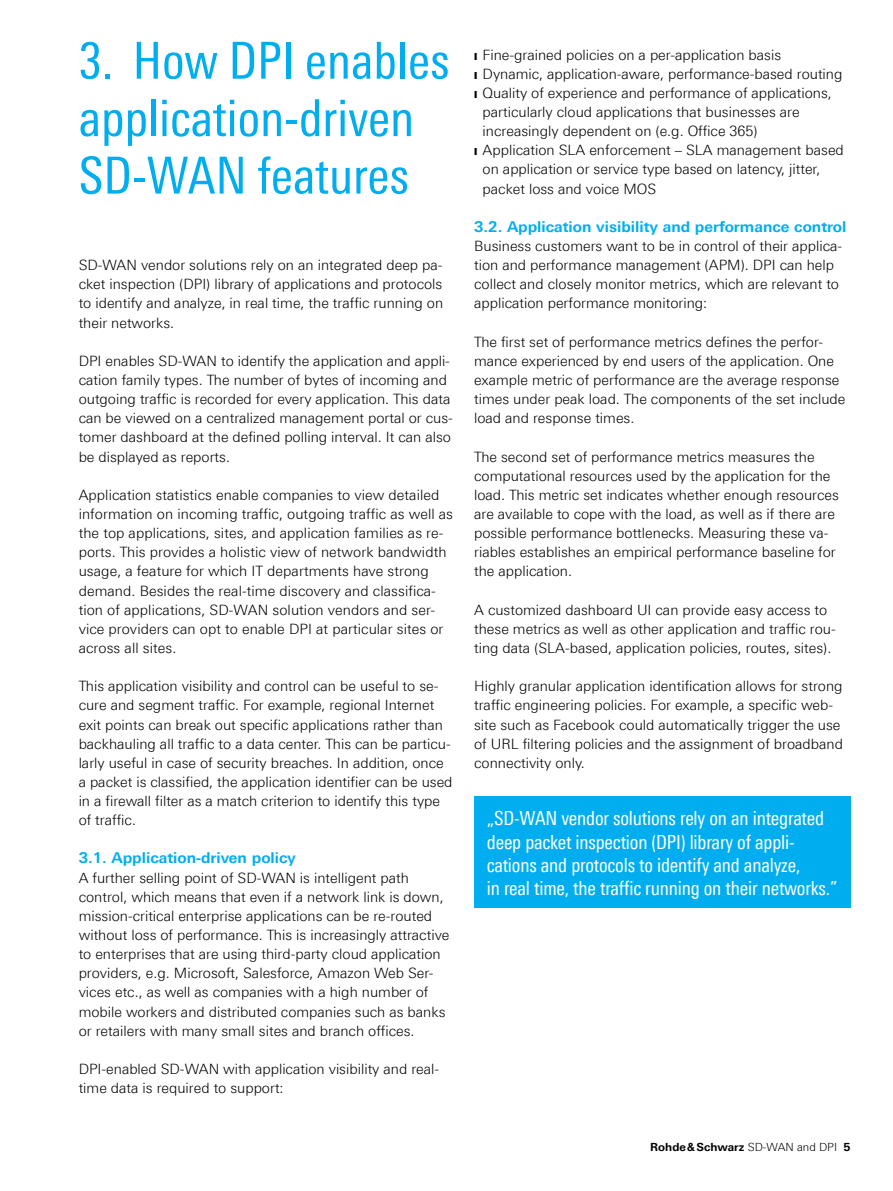
<style>
.page{position:relative;width:893px;height:1191px;background:#fff}
.page>*{position:absolute;margin:0;border:0;box-sizing:border-box;transform-origin:0 0}
.t1{font:51px/57.4px "Linotype Univers 420 Cn";color:#00aeef}
.t2{font:19.5px/23.4px "Linotype Univers 420 Cn";letter-spacing:-.01em;color:#fff}
.t3{font:700 15px "Linotype Univers 630";color:#00aeef}
.t4{font:300 14.25px/19.2px "Linotype Univers 330";color:#000}
.t5{font:700 11.25px "Linotype Univers 630";color:#000}
.s1{font-family:"Linotype Univers 330";font-weight:300}
</style>
<div class="page">
<div style="left:474px;top:796px;width:376px;height:112px;background:#00aeef"></div>
<h1 class="t1" style="left:79px;top:32px;width:372px">3. How DPI enables application-driven<br>SD-WAN features</h1>
<p class="t4" style="left:79px;top:255px;width:366px;text-align:justify">SD-WAN vendor solutions rely on an integrated deep pa&shy;cket inspection (DPI) library of applications and protocols to identify and analyze, in real time, the traffic running on their networks.</p>
<p class="t4" style="left:79px;top:351px;width:376px">DPI enables SD-WAN to identify the application and appli&shy;cation family types. The number of bytes of incoming and outgoing traffic is recorded for every application. This data can be viewed on a centralized management portal or cus&shy;tomer dashboard at the defined polling interval. It can also be displayed as reports.</p>
<p class="t4" style="left:79px;top:485px;width:376px">Application statistics enable companies to view detailed information on incoming traffic, outgoing traffic as well as the top applications, sites, and application families as re&shy;ports. This provides a holistic view of network bandwidth usage, a feature for which IT departments have strong demand. Besides the real-time discovery and classifica&shy;tion of applications, SD-WAN solution vendors and ser&shy;vice providers can opt to enable DPI at particular sites or across all sites.</p>
<p class="t4" style="left:79px;top:676px;width:375px">This application visibility and control can be useful to se&shy;cure and segment traffic. For example, regional Internet exit points can break out specific applications rather than backhauling all traffic to a data center. This can be particu&shy;larly useful in case of security breaches. In addition, once a packet is classified, the application identifier can be used in a firewall filter as a match criterion to identify this type of traffic.</p>
<p class="t3" style="left:79px;top:849px;width:219px">3.1. Application-driven policy</p>
<p class="t4" style="left:79px;top:867px;width:372px">A further selling point of SD-WAN is intelligent path control, which means that even if a network link is down, mission-critical enterprise applications can be re-routed without loss of performance. This is increasingly attractive to enterprises that are using third-party cloud application providers, e.g. Microsoft, Salesforce, Amazon Web Ser&shy;vices etc., as well as companies with a high number of mobile workers and distributed companies such as banks or retailers with many small sites and branch offices.</p>
<p class="t4" style="left:79px;top:1059px;width:362px">DPI-enabled SD-WAN with application visibility and real&shy;time data is required to support:</p>
<p class="t4" style="left:474px;top:45px;width:309px">❙ Fine-grained policies on a per-application basis</p>
<p class="t4" style="left:474px;top:64px;width:370px">❙ Dynamic, application-aware, performance-based routing</p>
<p class="t4" style="left:474px;top:83px;width:359px">❙ Quality of experience and performance of applications,</p>
<p class="t4" style="left:483px;top:102px;width:318px">particularly cloud applications that businesses are</p>
<p class="t4" style="left:483px;top:121px;width:277px">increasingly dependent on (e.g. Office 365)</p>
<p class="t4" style="left:474px;top:140px;width:371px">❙ Application SLA enforcement – SLA management based</p>
<p class="t4" style="left:483px;top:160px;width:339px">on application or service type based on latency, jitter,</p>
<p class="t4" style="left:483px;top:179px;width:175px">packet loss and voice MOS</p>
<p class="t3" style="left:474px;top:217px;width:374px">3.2. Application visibility and performance control</p>
<p class="t4" style="left:474px;top:236px;width:370px">Business customers want to be in control of their applica&shy;tion and performance management (APM). DPI can help collect and closely monitor metrics, which are relevant to application performance monitoring:</p>
<p class="t4" style="left:474px;top:332px;width:373px">The first set of performance metrics defines the perfor&shy;mance experienced by end users of the application. One example metric of performance are the average response times under peak load. The components of the set include load and response times.</p>
<p class="t4" style="left:474px;top:447px;width:366px">The second set of performance metrics measures the computational resources used by the application for the load. This metric set indicates whether enough resources are available to cope with the load, as well as if there are possible performance bottlenecks. Measuring these va&shy;riables establishes an empirical performance baseline for the application.</p>
<p class="t4" style="left:474px;top:600px;width:363px">A customized dashboard UI can provide easy access to these metrics as well as other application and traffic rou&shy;ting data (SLA-based, application policies, routes, sites).</p>
<p class="t4" style="left:474px;top:676px;width:370px">Highly granular application identification allows for strong traffic engineering policies. For example, a specific web&shy;site such as Facebook could automatically trigger the use of URL filtering policies and the assignment of broadband connectivity only.</p>
<h2 class="t2" style="left:487px;top:806px;width:352px">„SD-WAN vendor solutions rely on an integrated deep packet inspection (DPI) library of appli&shy;cations and protocols to identify and analyze,<br>in real time, the traffic running on their networks.”</h2>
<p class="t5" style="left:650px;top:1139px;width:202px">Rohde&amp;Schwarz <span class="s1">SD-WAN and DPI</span> 5</p>
</div>
